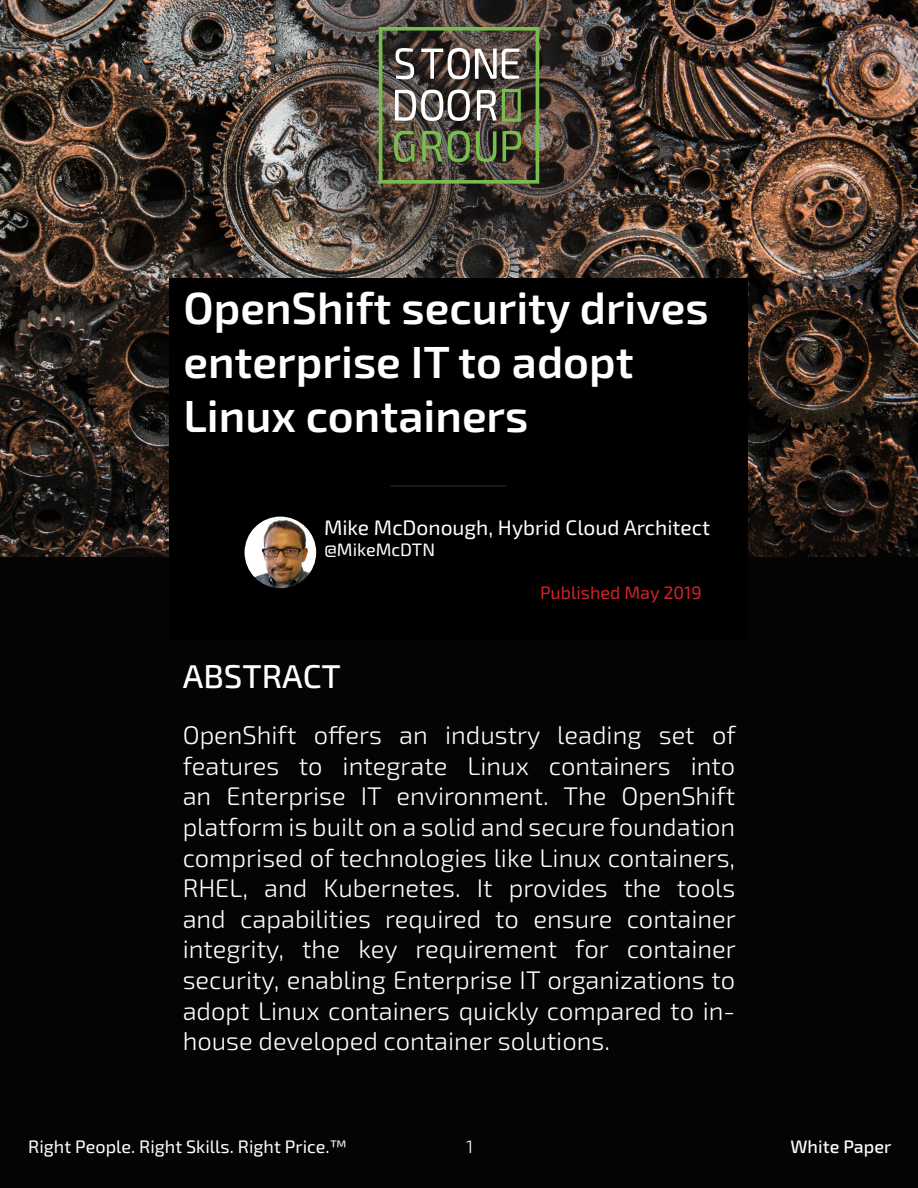
<style>
.page{position:relative;width:918px;height:1188px;background:#fff}
.page>*{position:absolute;margin:0;border:0;box-sizing:border-box;transform-origin:0 0}
.t1{font:600 45px/54px "Exo 2.0";color:#fff}
.t2{font:500 33px "Exo 2.0";color:#fff}
.t3{font:300 25.5px/30.6px "Exo 2.0";color:#fff;text-align:justify}
.t4{font:21px "Exo 2.0";color:#fff}
.t5{font:18px "Exo 2.0";color:#fff}
.t6{font:18px "Exo 2.0";color:#d1232a}
.t7{font:500 18px "Exo 2.0";color:#fff}
.t8{font:300 18px "Exo 2.0";color:#fff}
</style>
<div class="page">
<div style="left:0;top:556px;width:918px;height:632px;background:#040503"></div>
<img style="left:0;top:0;width:918px;height:556px">
<div style="left:169px;top:279px;width:578px;height:361px;background:#000"></div>
<hr style="left:391px;top:485px;width:115px;height:2px;background:#231f20">
<img style="left:245px;top:517px;width:71px;height:71px;border-radius:36px">
<div style="left:278px;top:0;width:362px;height:284px;background:#231f20;opacity:.5"></div>
<div style="left:379px;top:27px;width:160px;height:157px;border:4px solid #77be4e"></div>
<svg style="left:396px;top:48px;width:18px;height:31px"></svg>
<svg style="left:421px;top:48px;width:98px;height:31px"></svg>
<svg style="left:395px;top:90px;width:75px;height:31px"></svg>
<svg style="left:394px;top:131px;width:20px;height:31px"></svg>
<svg style="left:422px;top:131px;width:20px;height:30px"></svg>
<svg style="left:448px;top:131px;width:22px;height:31px"></svg>
<svg style="left:476px;top:131px;width:20px;height:31px"></svg>
<svg style="left:503px;top:131px;width:18px;height:30px"></svg>
<svg style="left:477px;top:88px;width:45px;height:35px;background:#777b63"></svg>
<p class="t1" style="left:183px;top:282px;width:527px">OpenShift security drives enterprise IT to adopt<br>Linux containers</p>
<p class="t4" style="left:324px;top:515px;width:388px">Mike McDonough, Hybrid Cloud Architect</p>
<p class="t5" style="left:324px;top:539px;width:113px">@MikeMcDTN</p>
<p class="t6" style="left:540px;top:583px;width:163px">Published May 2019</p>
<p class="t2" style="left:183px;top:657px;width:160px">ABSTRACT</p>
<p class="t3" style="left:183px;top:720px;width:555px">OpenShift offers an industry leading set of features to integrate Linux containers into an Enterprise IT environment. The OpenShift platform is built on a solid and secure foundation comprised of technologies like Linux containers, RHEL, and Kubernetes. It provides the tools and capabilities required to ensure container integrity, the key requirement for container security, enabling Enterprise IT organizations to adopt Linux containers quickly compared to in&shy;house developed container solutions.</p>
<p class="t5" style="left:28px;top:1136px;width:320px">Right People. Right Skills. Right Price.™</p>
<p class="t8" style="left:466px;top:1137px;width:9px">1</p>
<p class="t7" style="left:791px;top:1136px;width:102px">White Paper</p>
</div>
